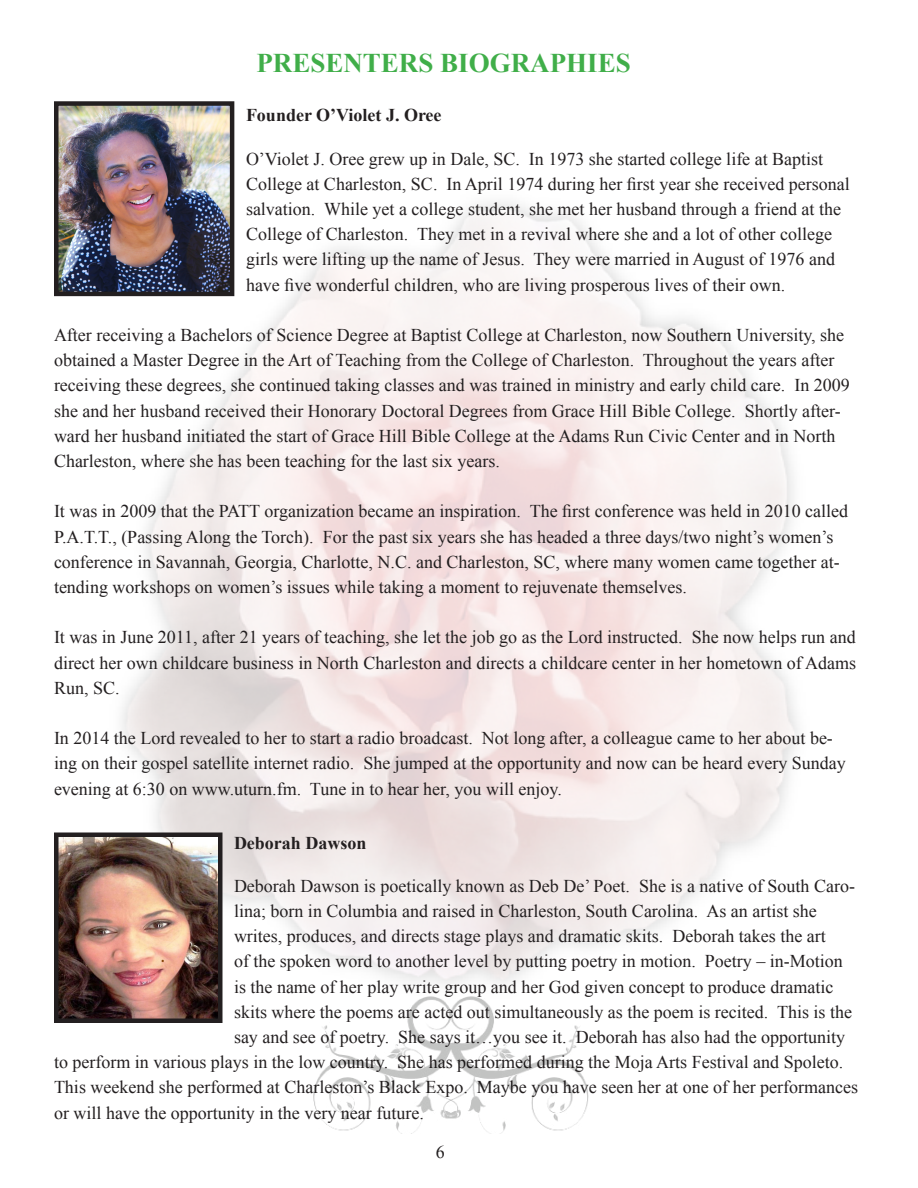
<style>
.page{position:relative;width:918px;height:1188px;background:#fff}
.page>*{position:absolute;margin:0;border:0;box-sizing:border-box;transform-origin:0 0}
.t1{font:700 27px "Times New Roman";color:#40ae49}
.t2{font:18px/25.2px "Times New Roman";color:#231f20}
.t3{font:700 18px "Times New Roman";color:#231f20}
</style>
<div class="page">
<img style="left:59px;top:837px;width:158px;height:181px">
<div style="left:54px;top:832px;width:168px;height:191px;border:4px solid #231f20"></div>
<img style="left:313px;top:975px;width:276px;height:159px">
<img style="left:59px;top:106px;width:170px;height:185px">
<div style="left:54px;top:101px;width:180px;height:195px;border:4px solid #231f20"></div>
<p class="t1" style="left:256px;top:45px;width:376px">PRESENTERS BIOGRAPHIES</p>
<p class="t3" style="left:246px;top:103px;width:197px">Founder O’Violet J. Oree</p>
<p class="t2" style="left:246px;top:146px;width:605px">O’Violet J. Oree grew up in Dale, SC. In 1973 she started college life at Baptist College at Charleston, SC. In April 1974 during her first year she received personal salvation. While yet a college student, she met her husband through a friend at the College of Charleston. They met in a revival where she and a lot of other college girls were lifting up the name of Jesus. They were married in August of 1976 and have five wonderful children, who are living prosperous lives of their own.</p>
<p class="t2" style="left:54px;top:322px;width:797px">After receiving a Bachelors of Science Degree at Baptist College at Charleston, now Southern University, she obtained a Master Degree in the Art of Teaching from the College of Charleston. Throughout the years after receiving these degrees, she continued taking classes and was trained in ministry and early child care. In 2009 she and her husband received their Honorary Doctoral Degrees from Grace Hill Bible College. Shortly after&shy;ward her husband initiated the start of Grace Hill Bible College at the Adams Run Civic Center and in North Charleston, where she has been teaching for the last six years.</p>
<p class="t2" style="left:54px;top:498px;width:796px">It was in 2009 that the PATT organization became an inspiration. The first conference was held in 2010 called P.A.T.T., (Passing Along the Torch). For the past six years she has headed a three days/two night’s women’s conference in Savannah, Georgia, Charlotte, N.C. and Charleston, SC, where many women came together at&shy;tending workshops on women’s issues while taking a moment to rejuvenate themselves.</p>
<p class="t2" style="left:54px;top:624px;width:804px;text-align:justify">It was in June 2011, after 21 years of teaching, she let the job go as the Lord instructed. She now helps run and direct her own childcare business in North Charleston and directs a childcare center in her hometown of Adams Run, SC.</p>
<p class="t2" style="left:54px;top:725px;width:793px">In 2014 the Lord revealed to her to start a radio broadcast. Not long after, a colleague came to her about be&shy;ing on their gospel satellite internet radio. She jumped at the opportunity and now can be heard every Sunday evening at 6:30 on www.uturn.fm. Tune in to hear her, you will enjoy.</p>
<p class="t3" style="left:234px;top:830px;width:134px">Deborah Dawson</p>
<p class="t2" style="left:234px;top:873px;width:623px">Deborah Dawson is poetically known as Deb De’ Poet. She is a native of South Caro-</p>
<p class="t2" style="left:234px;top:898px;width:584px">lina; born in Columbia and raised in Charleston, South Carolina. As an artist she</p>
<p class="t2" style="left:234px;top:923px;width:593px">writes, produces, and directs stage plays and dramatic skits. Deborah takes the art</p>
<p class="t2" style="left:234px;top:948px;width:610px">of the spoken word to another level by putting poetry in motion. Poetry – in-Motion</p>
<p class="t2" style="left:234px;top:974px;width:601px">is the name of her play write group and her God given concept to produce dramatic</p>
<p class="t2" style="left:234px;top:999px;width:620px">skits where the poems are acted out simultaneously as the poem is recited. This is the</p>
<p class="t2" style="left:234px;top:1024px;width:613px">say and see of poetry. She says it…you see it. Deborah has also had the opportunity</p>
<p class="t2" style="left:54px;top:1049px;width:791px">to perform in various plays in the low country. She has performed during the Moja Arts Festival and Spoleto.</p>
<p class="t2" style="left:54px;top:1074px;width:806px">This weekend she performed at Charleston’s Black Expo. Maybe you have seen her at one of her performances</p>
<p class="t2" style="left:54px;top:1100px;width:371px">or will have the opportunity in the very near future.</p>
<p class="t2" style="left:436px;top:1139px;width:10px">6</p>
</div>
